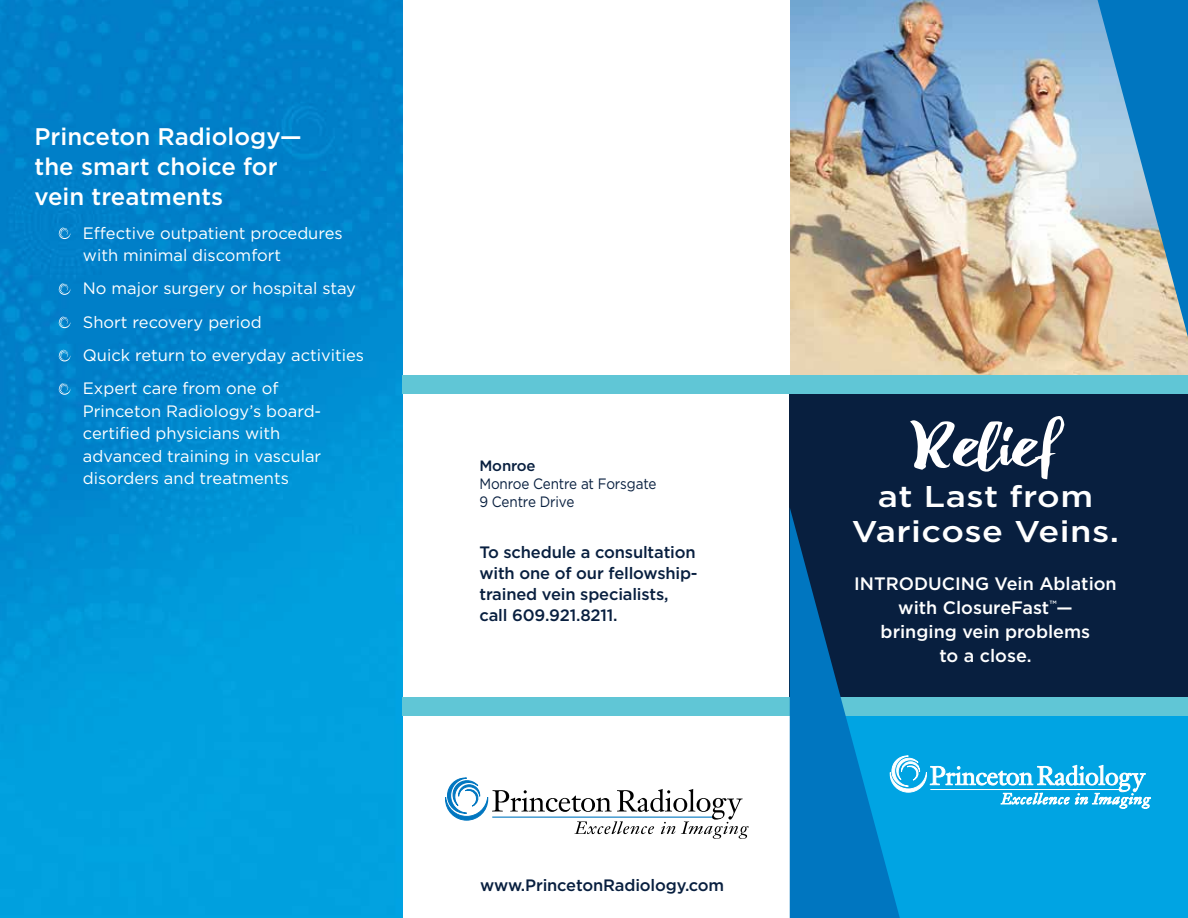
<style>
.page{position:relative;width:1188px;height:918px;background:#fff}
.page>*{position:absolute;margin:0;border:0;box-sizing:border-box;transform-origin:0 0}
.t1{font:67.5px "Debby";color:#fff;scale:1.38 1}
.t2{font:500 30px/34.5px "Gotham";letter-spacing:.015em;color:#fff;text-align:center;scale:1.15 1}
.t3{font:500 24px/30px "Gotham";color:#fff}
.t4{font:500 18px/24px "Gotham";color:#fff;text-align:center}
.t5{font:16.5px/22.5px "Gotham";color:#fff}
.t6{font:500 16.5px/21px "Gotham";letter-spacing:-.01em;color:#081f3f}
.t7{font:15px/18px "Gotham";letter-spacing:-.01em;color:#081f3f;scale:.9 1}
.t8{font:500 15px "Gotham";letter-spacing:-.01em;color:#081f3f}
</style>
<div class="page">
<div style="left:790px;top:605px;width:398px;height:313px;background:#00a4e3"></div>
<img style="left:790px;top:0;width:398px;height:376px">
<div style="left:790px;top:376px;width:398px;height:340px;background:#081f3f"></div>
<img style="left:0;top:0;width:402px;height:918px">
<svg style="left:59px;top:227px;width:11px;height:12px"></svg>
<svg style="left:59px;top:283px;width:11px;height:12px"></svg>
<svg style="left:59px;top:316px;width:11px;height:12px"></svg>
<svg style="left:59px;top:350px;width:11px;height:11px"></svg>
<svg style="left:59px;top:383px;width:11px;height:12px"></svg>
<div style="left:402px;top:376px;width:786px;height:18px;background:#60c6d6"></div>
<div style="left:402px;top:698px;width:786px;height:18px;background:#60c6d6"></div>
<svg style="left:445px;top:778px;width:304px;height:61px"></svg>
<svg style="left:1098px;top:0;width:90px;height:337px;background:#64a0c0"></svg>
<svg style="left:790px;top:509px;width:110px;height:409px;fill:#0076c0"></svg>
<svg style="left:890px;top:756px;width:261px;height:53px"></svg>
<h3 class="t3" style="left:35px;top:122px;width:269px">Princeton Radiology— the smart choice for vein treatments</h3>
<p class="t5" style="left:83px;top:221px;width:261px">Effective outpatient procedures with minimal discomfort</p>
<p class="t5" style="left:83px;top:272px;width:283px;line-height:33.3px">No major surgery or hospital stay<br>Short recovery period<br>Quick return to everyday activities<br>Expert care from one of</p>
<p class="t5" style="left:83px;top:399px;width:240px">Princeton Radiology’s board&shy;certified physicians with advanced training in vascular disorders and treatments</p>
<p class="t8" style="left:479px;top:456px;width:58px">Monroe</p>
<p class="t7" style="left:479px;top:474px;width:198px">Monroe Centre at Forsgate<br>9 Centre Drive</p>
<p class="t6" style="left:479px;top:541px;width:220px">To schedule a consultation with one of our fellowship&shy;trained vein specialists, call 609.921.8211.</p>
<p class="t6" style="left:480px;top:874px;width:246px">www.PrincetonRadiology.com</p>
<h1 class="t1" style="left:914px;top:404px;width:105px">Relief</h1>
<h2 class="t2" style="left:852px;top:479px;width:234px">at Last from<br>Varicose Veins.</h2>
<p class="t4" style="left:854px;top:571px;width:264px">INTRODUCING Vein Ablation with ClosureFast<sup>™</sup>—<br>bringing vein problems<br>to a close.</p>
</div>
